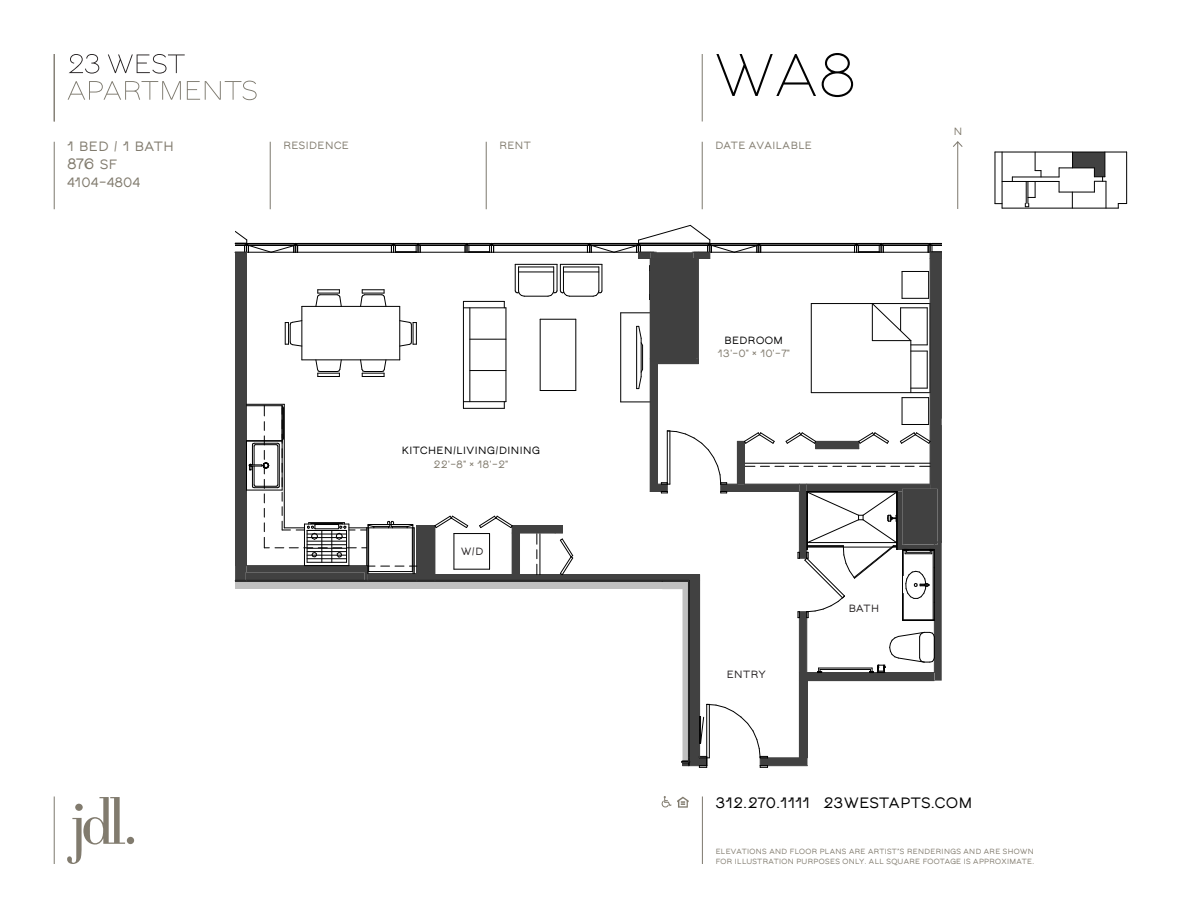
<style>
.page{position:relative;width:1188px;height:918px;background:#fff}
.page>*{position:absolute;margin:0;border:0;box-sizing:border-box;transform-origin:0 0}
._40_Caps{font:60px "OC Sans";color:#010101}
.t1{font:700 15px "OC Sans";letter-spacing:.045em;color:#010101}
.t2{font:700 15px "OC Sans";color:#817b6e}
.t3{font:700 13.5px "OC Sans";letter-spacing:.05em;color:#817b6e}
._7_9_Caps{font:700 10.5px/13.5px "OC Sans";letter-spacing:.05em;color:#817b6e;text-align:center}
._7_9_Caps-2{font:700 10.5px "OC Sans";letter-spacing:.05em;color:#010101}
._7_9_Caps-3{font:700 10.5px "OC Sans";letter-spacing:.05em;color:#231f20}
.t4{font:700 7.5px/10.5px "OC Sans";letter-spacing:.05em;color:#817b6e}
.s1{font-size:13.5px}
.s2{color:#010101}
</style>
<div class="page">
<svg style="left:235px;top:224px;width:707px;height:544px"></svg>
<div style="left:650px;top:259px;width:46px;height:103px;background:#404040"></div>
<hr style="left:995px;top:152px;width:132px;height:1px;background:#000">
<hr style="left:1126px;top:152px;width:1px;height:52px;background:#000">
<svg style="left:1118px;top:203px;width:8px;height:5px"></svg>
<hr style="left:1002px;top:208px;width:116px;height:1px;background:#000">
<hr style="left:1002px;top:152px;width:1px;height:56px;background:#000">
<hr style="left:1059px;top:192px;width:35px;height:1px;background:#000">
<hr style="left:1059px;top:168px;width:35px;height:1px;background:#000">
<hr style="left:1012px;top:177px;width:47px;height:1px;background:#000">
<hr style="left:1002px;top:181px;width:57px;height:1px;background:#000">
<svg style="left:1059px;top:168px;width:1px;height:24px"></svg>
<svg style="left:1072px;top:152px;width:35px;height:56px"></svg>
<hr style="left:995px;top:152px;width:1px;height:52px;background:#000">
<svg style="left:1025px;top:152px;width:17px;height:55px"></svg>
<div style="left:1065px;top:173px;width:24px;height:15px;background:#fff"></div>
<svg style="left:69px;top:54px;width:30px;height:20px"></svg>
<svg style="left:108px;top:54px;width:77px;height:20px"></svg>
<svg style="left:68px;top:81px;width:113px;height:19px"></svg>
<svg style="left:187px;top:81px;width:70px;height:19px"></svg>
<hr style="left:270px;top:142px;width:1px;height:67px;background:#7d786e">
<hr style="left:702px;top:142px;width:1px;height:67px;background:#7d786e">
<hr style="left:486px;top:142px;width:1px;height:67px;background:#7d786e">
<hr style="left:54px;top:796px;width:1px;height:68px;background:#7d786e">
<svg style="left:67px;top:797px;width:67px;height:67px"></svg>
<hr style="left:702px;top:796px;width:1px;height:68px;background:#7d786e">
<svg style="left:661px;top:796px;width:28px;height:12px"></svg>
<hr style="left:54px;top:142px;width:1px;height:67px;background:#7d786e">
<hr style="left:702px;top:54px;width:1px;height:68px;background:#7d786e">
<hr style="left:54px;top:54px;width:1px;height:68px;background:#7d786e">
<hr style="left:957px;top:142px;width:1px;height:67px;background:#7d786e">
<svg style="left:953px;top:141px;width:10px;height:6px"></svg>
<p class="t3" style="left:68px;top:140px;width:108px">1 BED / 1 BATH</p>
<p class="t2" style="left:68px;top:157px;width:51px">876 <span class="s1">SF</span></p>
<p class="t3" style="left:68px;top:176px;width:74px">4104–4804</p>
<p class="_40_Caps" style="left:716px;top:47px;width:141px">WA8</p>
<h3 class="_7_9_Caps" style="left:284px;top:139px;width:67px">RESIDENCE</h3>
<h3 class="_7_9_Caps" style="left:500px;top:139px;width:33px">RENT</h3>
<h3 class="_7_9_Caps" style="left:716px;top:139px;width:98px">DATE AVAILABLE</h3>
<p class="_7_9_Caps-2" style="left:402px;top:446px;width:140px">KITCHEN/LIVING/DINING</p>
<p class="_7_9_Caps" style="left:434px;top:458px;width:76px">22'–8" × 18'–2"</p>
<p class="_7_9_Caps-3" style="left:461px;top:546px;width:24px">W/D</p>
<p class="_7_9_Caps" style="left:718px;top:334px;width:73px"><span class="s2">BEDROOM<br></span>13'–0" × 10'–7"</p>
<p class="_7_9_Caps-3" style="left:727px;top:669px;width:41px">ENTRY</p>
<p class="_7_9_Caps-3" style="left:849px;top:603px;width:32px">BATH</p>
<p class="_7_9_Caps" style="left:954px;top:125px;width:10px">N</p>
<h2 class="t1" style="left:716px;top:795px;width:258px">312.270.1111 23WESTAPTS.COM</h2>
<p class="t4" style="left:716px;top:846px;width:320px">ELEVATIONS AND FLOOR PLANS ARE ARTIST’S RENDERINGS AND ARE SHOWN<br>FOR ILLUSTRATION PURPOSES ONLY. ALL SQUARE FOOTAGE IS APPROXIMATE.</p>
</div>
